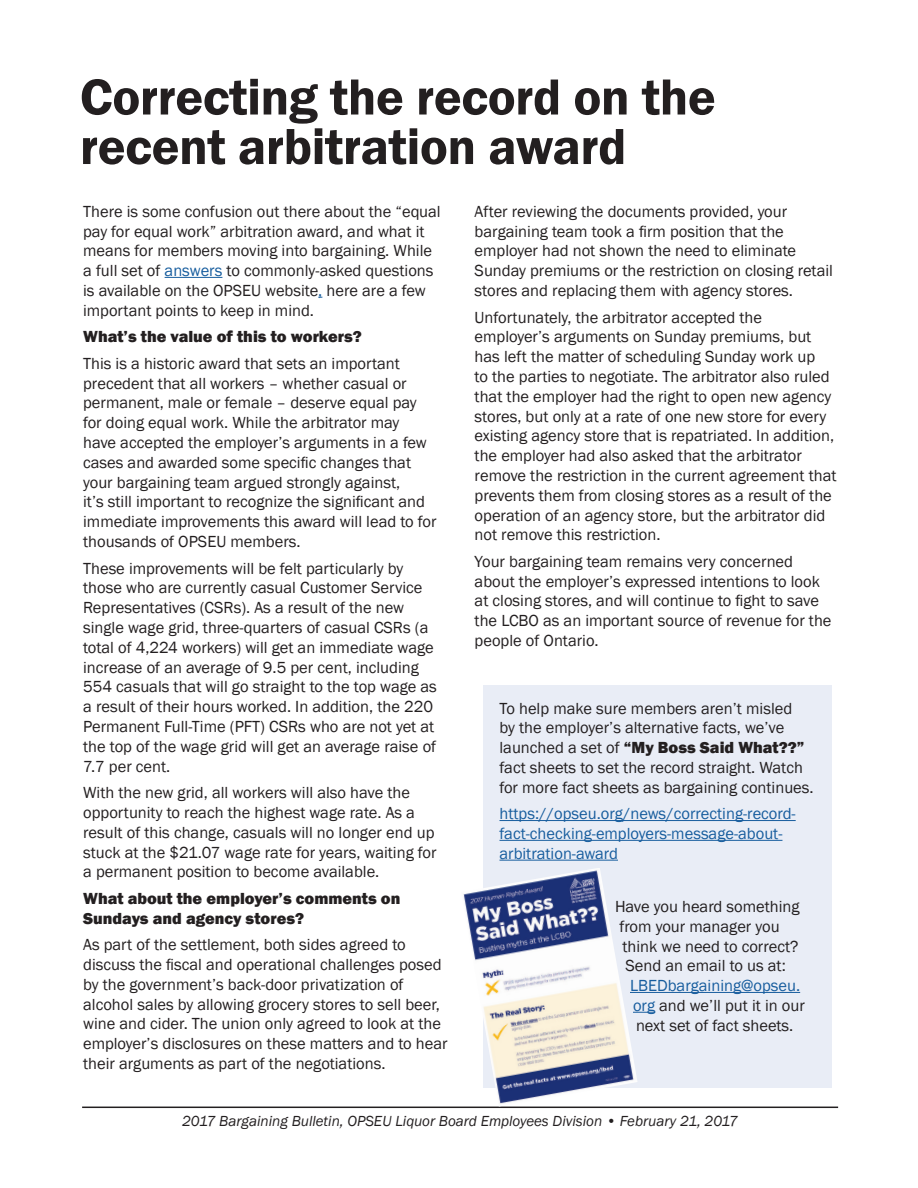
<style>
.page{position:relative;width:918px;height:1188px;background:#fff}
.page>*{position:absolute;margin:0;border:0;box-sizing:border-box;transform-origin:0 0}
.t1{font:600 52.5px/49.5px "Franklin Gothic";letter-spacing:-.01em;color:#231f20}
.t2{font:16.5px/19.8px "Franklin Gothic";color:#231f20}
.t3{font:16.5px/19.8px "Franklin Gothic";color:#175d9e}
.t4{font:800 16.5px/19.8px "Franklin Gothic";color:#231f20}
.t5{font:italic 15px "Franklin Gothic";color:#231f20}
.s1{color:#175d9e}
.s2{font-weight:800}
</style>
<div class="page">
<div style="left:484px;top:685px;width:348px;height:402px;background:#e9edf6"></div>
<hr style="left:82px;top:1107px;width:756px;height:1px;background:#231f20">
<hr style="left:165px;top:277px;width:57px;height:1px;background:#175d9e">
<img style="left:461px;top:868px;width:177px;height:239px">
<hr style="left:500px;top:820px;width:296px;height:1px;background:#175d9e">
<hr style="left:500px;top:840px;width:282px;height:1px;background:#175d9e">
<hr style="left:500px;top:860px;width:118px;height:1px;background:#175d9e">
<hr style="left:630px;top:992px;width:170px;height:1px;background:#175d9e">
<svg style="left:633px;top:1012px;width:22px;height:1px"></svg>
<p class="t1" style="left:80px;top:73px;width:637px">Correcting the record on the recent arbitration award</p>
<p class="t2" style="left:83px;top:202px;width:359px">There is some confusion out there about the “equal pay for equal work” arbitration award, and what it means for members moving into bargaining. While a full set of <span class="s1">answers</span> to commonly-asked questions is available on the OPSEU website<span class="s1">,</span> here are a few important points to keep in mind.</p>
<p class="t4" style="left:83px;top:327px;width:280px">What’s the value of this to workers?</p>
<p class="t2" style="left:83px;top:354px;width:355px">This is a historic award that sets an important precedent that all workers – whether casual or permanent, male or female – deserve equal pay for doing equal work. While the arbitrator may have accepted the employer’s arguments in a few cases and awarded some specific changes that your bargaining team argued strongly against,<br>it’s still important to recognize the significant and immediate improvements this award will lead to for thousands of OPSEU members.</p>
<p class="t2" style="left:83px;top:559px;width:355px">These improvements will be felt particularly by those who are currently casual Customer Service Representatives (CSRs). As a result of the new single wage grid, three-quarters of casual CSRs (a total of 4,224 workers) will get an immediate wage increase of an average of 9.5 per cent, including 554 casuals that will go straight to the top wage as a result of their hours worked. In addition, the 220<br>Permanent Full-Time (PFT) CSRs who are not yet at the top of the wage grid will get an average raise of 7.7 per cent.</p>
<p class="t2" style="left:83px;top:783px;width:355px">With the new grid, all workers will also have the opportunity to reach the highest wage rate. As a result of this change, casuals will no longer end up stuck at the $21.07 wage rate for years, waiting for a permanent position to become available.</p>
<p class="t4" style="left:83px;top:888px;width:319px">What about the employer’s comments on<br>Sundays and agency stores?</p>
<p class="t2" style="left:83px;top:935px;width:366px">As part of the settlement, both sides agreed to discuss the fiscal and operational challenges posed by the government’s back-door privatization of alcohol sales by allowing grocery stores to sell beer, wine and cider. The union only agreed to look at the employer’s disclosures on these matters and to hear their arguments as part of the negotiations.</p>
<p class="t2" style="left:475px;top:202px;width:360px">After reviewing the documents provided, your bargaining team took a firm position that the employer had not shown the need to eliminate Sunday premiums or the restriction on closing retail stores and replacing them with agency stores.</p>
<p class="t2" style="left:475px;top:307px;width:363px">Unfortunately, the arbitrator accepted the employer’s arguments on Sunday premiums, but has left the matter of scheduling Sunday work up<br>to the parties to negotiate. The arbitrator also ruled that the employer had the right to open new agency stores, but only at a rate of one new store for every existing agency store that is repatriated. In addition, the employer had also asked that the arbitrator remove the restriction in the current agreement that prevents them from closing stores as a result of the operation of an agency store, but the arbitrator did not remove this restriction.</p>
<p class="t2" style="left:475px;top:552px;width:358px">Your bargaining team remains very concerned about the employer’s expressed intentions to look at closing stores, and will continue to fight to save the LCBO as an important source of revenue for the people of Ontario.</p>
<p class="t2" style="left:500px;top:699px;width:316px">To help make sure members aren’t misled<br>by the employer’s alternative facts, we’ve launched a set of <span class="s2">“My Boss Said What??” </span>fact sheets to set the record straight. Watch for more fact sheets as bargaining continues.</p>
<p class="t3" style="left:500px;top:804px;width:298px">https://opseu.org/news/correcting-record&shy;fact-checking-employers-message-about&shy;arbitration-award</p>
<p class="t2" style="left:615px;top:897px;width:186px">Have you heard something</p>
<p class="t2" style="left:620px;top:917px;width:162px">from your manager you</p>
<p class="t2" style="left:622px;top:937px;width:178px">think we need to correct?</p>
<p class="t2" style="left:626px;top:956px;width:162px">Send an email to us at:</p>
<p class="t3" style="left:630px;top:976px;width:172px">LBEDbargaining@opseu.</p>
<p class="t2" style="left:633px;top:996px;width:173px"><span class="s1">org</span> and we’ll put it in our</p>
<p class="t2" style="left:636px;top:1016px;width:159px">next set of fact sheets.</p>
<p class="t5" style="left:182px;top:1112px;width:557px">2017 Bargaining Bulletin, OPSEU Liquor Board Employees Division • February 21, 2017</p>
</div>
